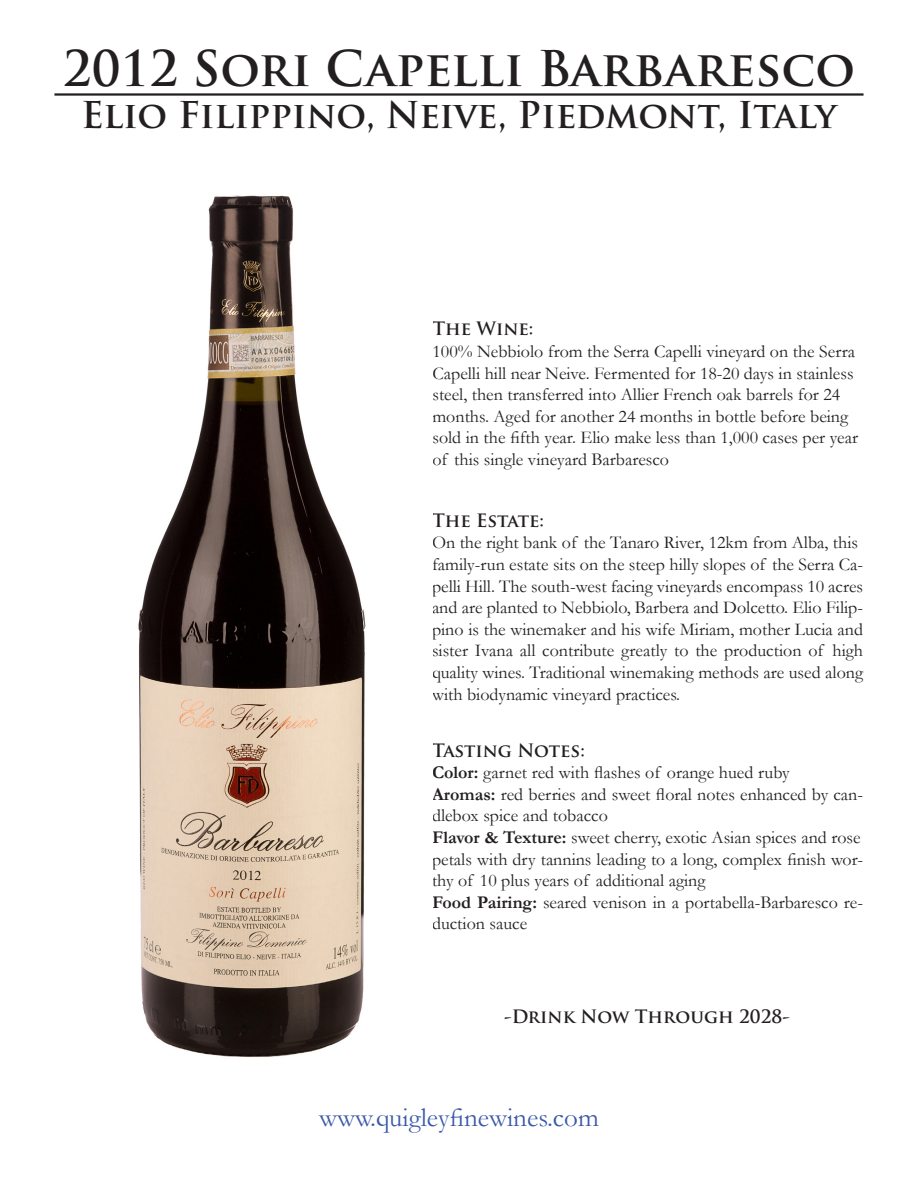
<style>
.page{position:relative;width:918px;height:1188px;background:#fff}
.page>*{position:absolute;margin:0;border:0;box-sizing:border-box;transform-origin:0 0}
.t1{font:700 48px "Trajan Pro";color:#231f20}
.t2{font:700 36px "Trajan Pro";color:#231f20}
.t3{font:27px "Garamond";color:#3a59a7}
.t4{font:18px/21.6px "Garamond";color:#231f20}
.t5{font:700 18px "Trajan Pro";color:#231f20}
.s1{font-weight:700}
</style>
<div class="page">
<hr style="left:54px;top:93px;width:810px;height:3px;background:#231f20">
<img style="left:138px;top:195px;width:228px;height:862px">
<p class="t1" style="left:63px;top:39px;width:794px">2012 Sori Capelli Barbaresco</p>
<p class="t2" style="left:81px;top:92px;width:757px">Elio Filippino, Neive, Piedmont, Italy</p>
<p class="t5" style="left:432px;top:318px;width:103px">The Wine:</p>
<p class="t4" style="left:432px;top:340px;width:424px">100% Nebbiolo from the Serra Capelli vineyard on the Serra</p>
<p class="t4" style="left:432px;top:362px;width:423px">Capelli hill near Neive. Fermented for 18-20 days in stainless</p>
<p class="t4" style="left:432px;top:383px;width:409px">steel, then transferred into Allier French oak barrels for 24</p>
<p class="t4" style="left:432px;top:405px;width:417px">months. Aged for another 24 months in bottle before being</p>
<p class="t4" style="left:432px;top:426px;width:427px">sold in the fifth year. Elio make less than 1,000 cases per year</p>
<p class="t4" style="left:432px;top:448px;width:238px">of this single vineyard Barbaresco</p>
<p class="t5" style="left:432px;top:509px;width:114px">The Estate:</p>
<p class="t4" style="left:432px;top:531px;width:428px">On the right bank of the Tanaro River, 12km from Alba, this</p>
<p class="t4" style="left:432px;top:553px;width:433px;text-align:justify">family-run estate sits on the steep hilly slopes of the Serra Ca&shy;pelli Hill. The south-west facing vineyards encompass 10 acres and are planted to Nebbiolo, Barbera and Dolcetto. Elio Filip&shy;pino is the winemaker and his wife Miriam, mother Lucia and sister Ivana all contribute greatly to the production of high quality wines. Traditional winemaking methods are used along with biodynamic vineyard practices.</p>
<p class="t5" style="left:432px;top:739px;width:154px">Tasting Notes:</p>
<p class="t4" style="left:432px;top:761px;width:359px"><span class="s1">Color:</span> garnet red with flashes of orange hued ruby</p>
<p class="t4" style="left:432px;top:783px;width:433px"><span class="s1">Aromas:</span> red berries and sweet floral notes enhanced by can&shy;dlebox spice and tobacco</p>
<p class="t4" style="left:432px;top:826px;width:430px"><span class="s1">Flavor &amp; Texture:</span> sweet cherry, exotic Asian spices and rose</p>
<p class="t4" style="left:432px;top:848px;width:433px">petals with dry tannins leading to a long, complex finish wor&shy;thy of 10 plus years of additional aging</p>
<p class="t4" style="left:432px;top:891px;width:433px"><span class="s1">Food Pairing:</span> seared venison in a portabella-Barbaresco re&shy;duction sauce</p>
<p class="t5" style="left:504px;top:1006px;width:287px">-Drink Now Through 2028-</p>
<p class="t3" style="left:319px;top:1099px;width:281px">www.quigleyfinewines.com</p>
</div>
